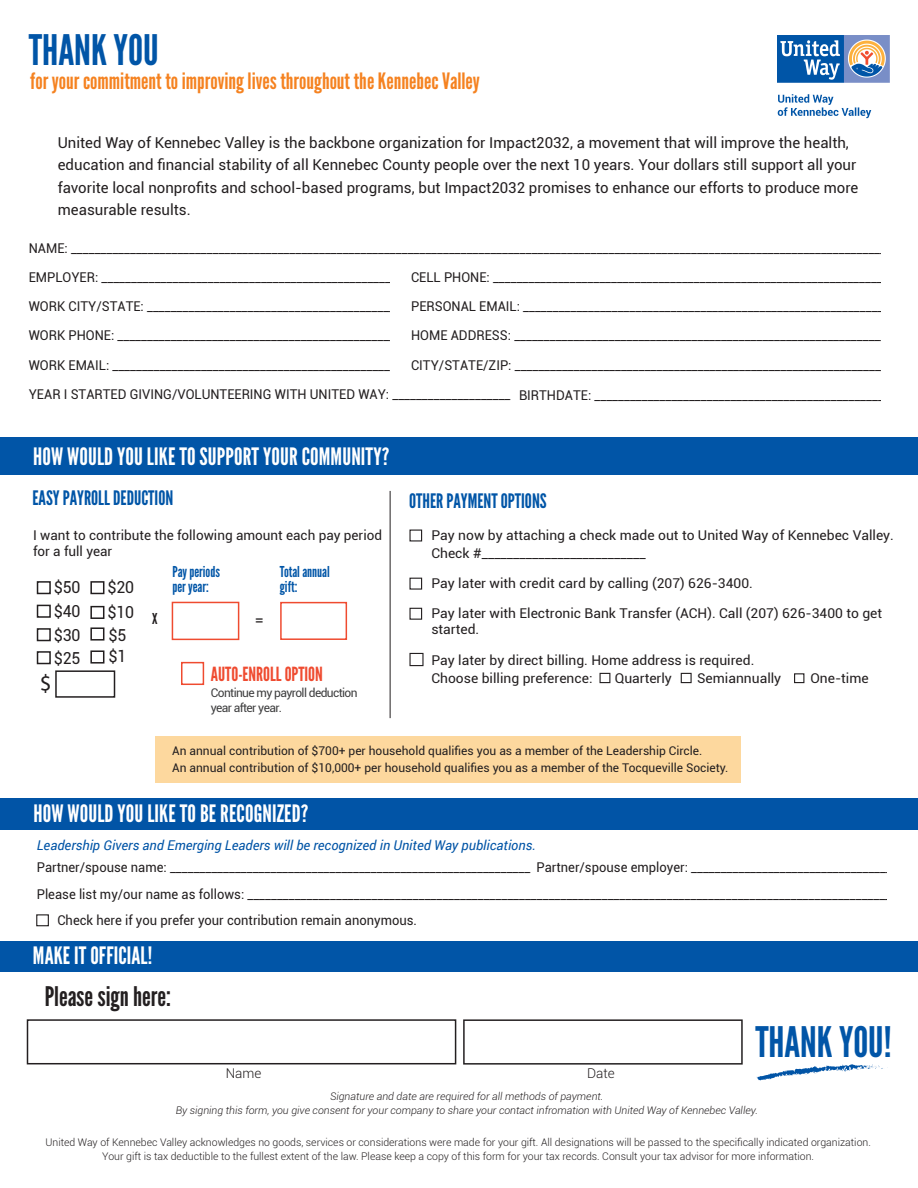
<style>
.page{position:relative;width:918px;height:1188px;background:#fff}
.page>*{position:absolute;margin:0;border:0;box-sizing:border-box;transform-origin:0 0}
.t1{font:42px "League Gothic";color:#0155a7}
.t2{font:27px "League Gothic";color:#231f20}
.t3{font:24px "League Gothic";letter-spacing:.005em;color:#fff}
.t4{font:23.25px "Myriad Pro";color:#231f20}
.t5{font:22.5px "League Gothic";color:#f58220}
.t6{font:19.95px "League Gothic";color:#0155a7}
.t7{font:19.5px "League Gothic";color:#ef4b30}
.t8{font:16.5px/23.4px "Roboto";letter-spacing:-.01em;color:#231f20;text-align:justify;scale:.96 1}
.t9{font:15px/22.5px "Roboto";color:#231f20}
.t10{font:15px/15px "League Gothic";color:#0155a7}
.t11{font:15px "League Gothic";color:#231f20}
.t12{font:13.5px/29.2px "Roboto";color:#231f20;scale:.96 1}
.t13{font:13.5px/16.2px "Roboto";color:#231f20}
.t14{font:italic 13.5px "Roboto";color:#0154a6}
.t15{font:300 13.5px "Roboto";color:#231f20}
.t16{font:12px/16.5px "Roboto";color:#231f20}
.t17{font:12px/14.4px "Roboto";letter-spacing:-.05em;color:#3e3e3f}
.t18{font:300 10.5px/13.5px "Roboto";color:#231f20;text-align:center}
.t19{font:italic 300 10.5px/13.5px "Roboto";color:#231f20;text-align:center}
</style>
<div class="page">
<div style="left:0;top:437px;width:918px;height:38px;background:#0155a7"></div>
<div style="left:0;top:941px;width:918px;height:31px;background:#0155a7"></div>
<hr style="left:390px;top:491px;width:1px;height:227px;background:#231f20">
<div style="left:37px;top:581px;width:14px;height:13px;border:2px solid #231f20"></div>
<div style="left:37px;top:605px;width:14px;height:13px;border:2px solid #231f20"></div>
<div style="left:37px;top:628px;width:14px;height:13px;border:2px solid #231f20"></div>
<div style="left:37px;top:651px;width:14px;height:13px;border:2px solid #231f20"></div>
<div style="left:90px;top:581px;width:14px;height:13px;border:2px solid #211d1e"></div>
<div style="left:90px;top:606px;width:14px;height:13px;border:2px solid #211d1e"></div>
<div style="left:90px;top:627px;width:14px;height:14px;border:2px solid #211d1e"></div>
<div style="left:90px;top:650px;width:14px;height:14px;border:2px solid #211d1e"></div>
<div style="left:27px;top:1019px;width:429px;height:45px;border:2px solid #231f20"></div>
<div style="left:181px;top:662px;width:23px;height:23px;border:2px solid #ef4b30"></div>
<div style="left:409px;top:530px;width:13px;height:12px;border:1px solid #231f20"></div>
<div style="left:409px;top:608px;width:13px;height:12px;border:1px solid #231f20"></div>
<div style="left:155px;top:737px;width:586px;height:46px;background:#fdd89e"></div>
<div style="left:409px;top:653px;width:15px;height:13px;border:1px solid #231f20"></div>
<div style="left:600px;top:673px;width:10px;height:10px;border:1px solid #231f20"></div>
<div style="left:681px;top:673px;width:11px;height:10px;border:1px solid #231f20"></div>
<div style="left:794px;top:673px;width:10px;height:10px;border:1px solid #231f20"></div>
<div style="left:55px;top:670px;width:60px;height:28px;border:2px solid #231f20"></div>
<div style="left:172px;top:602px;width:67px;height:38px;border:2px solid #ef4b30"></div>
<div style="left:280px;top:602px;width:67px;height:38px;border:2px solid #ef4b30"></div>
<img style="left:777px;top:35px;width:113px;height:84px">
<div style="left:463px;top:1019px;width:280px;height:46px;border:2px solid #231f20"></div>
<svg style="left:756px;top:1064px;width:132px;height:17px"></svg>
<div style="left:0;top:798px;width:918px;height:32px;background:#0154a6"></div>
<div style="left:36px;top:914px;width:13px;height:12px;border:1px solid #231f20"></div>
<div style="left:409px;top:578px;width:13px;height:12px;border:1px solid #231f20"></div>
<h1 class="t1" style="left:29px;top:25px;width:131px">THANK YOU</h1>
<h3 class="t5" style="left:30px;top:68px;width:451px">for your commitment to improving lives throughout the Kennebec Valley</h3>
<p class="t9" style="left:58px;top:131px;width:802px">United Way of Kennebec Valley is the backbone organization for Impact2032, a movement that will improve the health, education and financial stability of all Kennebec County people over the next 10 years. Your dollars still support all your favorite local nonprofits and school-based programs, but Impact2032 promises to enhance our efforts to produce more measurable results.</p>
<p class="t12" style="left:29px;top:233px;width:895px">NAME: __________________________________________________________________________________________________________________________________________</p>
<p class="t12" style="left:29px;top:262px;width:503px">EMPLOYER: __________________________________________________<br>WORK CITY/STATE: __________________________________________<br>WORK PHONE: _______________________________________________<br>WORK EMAIL: ________________________________________________<br>YEAR I STARTED GIVING/VOLUNTEERING WITH UNITED WAY: ____________________</p>
<p class="t12" style="left:411px;top:262px;width:506px">CELL PHONE: ____________________________________________________________________<br>PERSONAL EMAIL: _______________________________________________________________</p>
<p class="t12" style="left:411px;top:321px;width:503px">HOME ADDRESS: ________________________________________________________________</p>
<p class="t12" style="left:411px;top:350px;width:503px">CITY/STATE/ZIP: ________________________________________________________________</p>
<p class="t12" style="left:519px;top:380px;width:388px">BIRTHDATE: __________________________________________________</p>
<h3 class="t3" style="left:33px;top:442px;width:358px">HOW WOULD YOU LIKE TO SUPPORT YOUR COMMUNITY?</h3>
<h3 class="t6" style="left:32px;top:486px;width:142px">EASY PAYROLL DEDUCTION</h3>
<p class="t13" style="left:33px;top:526px;width:350px">I want to contribute the following amount each pay period for a full year</p>
<p class="t8" style="left:54px;top:575px;width:30px">$50 $40 $30 $25</p>
<p class="t8" style="left:107px;top:575px;width:30px;line-height:24.8px">$20 $10</p>
<p class="t8" style="left:108px;top:622px;width:20px">$5</p>
<p class="t8" style="left:108px;top:644px;width:20px">$1</p>
<h3 class="t4" style="left:40px;top:669px;width:13px">$</h3>
<p class="t11" style="left:152px;top:610px;width:7px">X</p>
<p class="t10" style="left:172px;top:564px;width:49px">Pay periods per year:</p>
<p class="t10" style="left:280px;top:564px;width:52px">Total annual gift:</p>
<p class="t11" style="left:256px;top:611px;width:9px">=</p>
<h3 class="t7" style="left:211px;top:663px;width:114px">AUTO-ENROLL OPTION</h3>
<p class="t17" style="left:211px;top:686px;width:148px">Continue my payroll deduction year after year.</p>
<h3 class="t6" style="left:409px;top:489px;width:139px">OTHER PAYMENT OPTIONS</h3>
<p class="t13" style="left:431px;top:526px;width:464px;line-height:18px">Pay now by attaching a check made out to United Way of Kennebec Valley.<br>Check #__________________________</p>
<p class="t13" style="left:431px;top:575px;width:323px">Pay later with credit card by calling (207) 626-3400.</p>
<p class="t13" style="left:431px;top:605px;width:452px">Pay later with Electronic Bank Transfer (ACH). Call (207) 626-3400 to get started.</p>
<p class="t13" style="left:431px;top:650px;width:325px;line-height:18px">Pay later by direct billing. Home address is required.<br>Choose billing preference:</p>
<p class="t13" style="left:615px;top:669px;width:59px">Quarterly</p>
<p class="t13" style="left:697px;top:669px;width:86px">Semiannually</p>
<p class="t13" style="left:810px;top:669px;width:60px">One-time</p>
<p class="t16" style="left:172px;top:742px;width:558px">An annual contribution of $700+ per household qualifies you as a member of the Leadership Circle.<br>An annual contribution of $10,000+ per household qualifies you as a member of the Tocqueville Society.</p>
<h3 class="t3" style="left:33px;top:800px;width:276px">HOW WOULD YOU LIKE TO BE RECOGNIZED?</h3>
<p class="t12" style="left:37px;top:852px;width:905px">Partner/spouse name: _____________________________________________________________ Partner/spouse employer: ____________________________________</p>
<p class="t12" style="left:37px;top:879px;width:904px">Please list my/our name as follows: _______________________________________________________________________________________________________________</p>
<p class="t12" style="left:57px;top:905px;width:376px">Check here if you prefer your contribution remain anonymous.</p>
<p class="t14" style="left:37px;top:836px;width:501px">Leadership Givers and Emerging Leaders will be recognized in United Way publications.</p>
<h3 class="t3" style="left:33px;top:941px;width:121px">MAKE IT OFFICIAL!</h3>
<h2 class="t2" style="left:45px;top:980px;width:128px">Please sign here:</h2>
<p class="t15" style="left:226px;top:1064px;width:37px">Name</p>
<p class="t15" style="left:587px;top:1064px;width:29px">Date</p>
<h1 class="t1" style="left:755px;top:1017px;width:138px">THANK YOU!</h1>
<p class="t19" style="left:176px;top:1089px;width:584px">Signature and date are required for all methods of payment.<br>By signing this form, you give consent for your company to share your contact infromation with United Way of Kennebec Valley.</p>
<p class="t18" style="left:45px;top:1135px;width:827px">United Way of Kennebec Valley acknowledges no goods, services or considerations were made for your gift. All designations will be passed to the specifically indicated organization.<br>Your gift is tax deductible to the fullest extent of the law. Please keep a copy of this form for your tax records. Consult your tax advisor for more information.</p>
</div>
